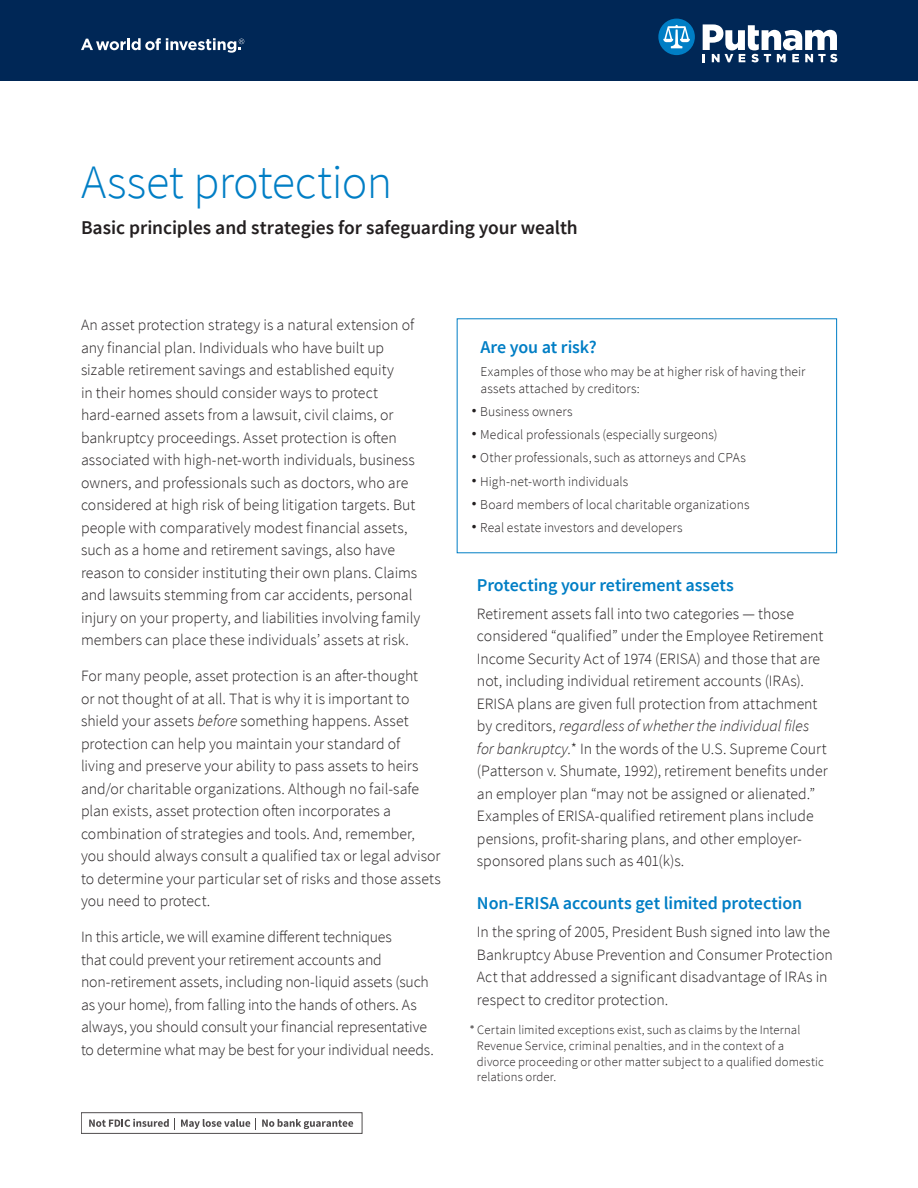
<style>
.page{position:relative;width:918px;height:1188px;background:#fff}
.page>*{position:absolute;margin:0;border:0;box-sizing:border-box;transform-origin:0 0}
.Headline{font:300 48px "Source Sans Pro";letter-spacing:-.01em;color:#007ec5}
.Headline_sub{font:600 19.5px "Source Sans Pro";letter-spacing:-.005em;color:#231f20}
.Subhead{font:600 18px "Source Sans Pro";letter-spacing:-.01em;color:#007ec5}
.Body{font:300 15.75px/22.5px "Source Sans Pro";letter-spacing:-.005em;color:#231f20}
.Table_text{font:300 13.5px/16.5px "Source Sans Pro";letter-spacing:.005em;color:#231f20}
.t1{font:300 12.75px/15.8px "Source Sans Pro";letter-spacing:.005em;color:#231f20}
.s1{font-style:italic}
</style>
<div class="page">
<svg style="left:89px;top:1118px;width:86px;height:12px"></svg>
<svg style="left:181px;top:1119px;width:69px;height:10px"></svg>
<svg style="left:262px;top:1119px;width:91px;height:11px"></svg>
<div style="left:0;top:0;width:918px;height:81px;background:#002756"></div>
<svg style="left:658px;top:19px;width:37px;height:36px"></svg>
<svg style="left:703px;top:24px;width:134px;height:38px"></svg>
<svg style="left:81px;top:38px;width:163px;height:15px"></svg>
<p class="Headline" style="left:81px;top:153px;width:313px">Asset protection</p>
<p class="Headline_sub" style="left:81px;top:216px;width:498px">Basic principles and strategies for safeguarding your wealth</p>
<p class="Body" style="left:81px;top:314px;width:341px">An asset protection strategy is a natural extension of any financial plan. Individuals who have built up sizable retirement savings and established equity<br>in their homes should consider ways to protect hard-earned assets from a lawsuit, civil claims, or bankruptcy proceedings. Asset protection is often associated with high‑net‑worth individuals, business owners, and professionals such as doctors, who are considered at high risk of being litigation targets. But people with comparatively modest financial assets, such as a home and retirement savings, also have reason to consider instituting their own plans. Claims and lawsuits stemming from car accidents, personal injury on your property, and liabilities involving family members can place these individuals’ assets at risk.</p>
<p class="Body" style="left:81px;top:665px;width:361px">For many people, asset protection is an after-thought<br>or not thought of at all. That is why it is important to shield your assets <span class="s1">before</span> something happens. Asset protection can help you maintain your standard of<br>living and preserve your ability to pass assets to heirs and/or charitable organizations. Although no fail-safe plan exists, asset protection often incorporates a combination of strategies and tools. And, remember, you should always consult a qualified tax or legal advisor to determine your particular set of risks and those assets you need to protect.</p>
<p class="Body" style="left:81px;top:926px;width:354px">In this article, we will examine different techniques<br>that could prevent your retirement accounts and non-retirement assets, including non-liquid assets (such as your home), from falling into the hands of others. As always, you should consult your financial representative to determine what may be best for your individual needs.</p>
<p class="Subhead" style="left:480px;top:336px;width:118px">Are you at risk?</p>
<p class="Table_text" style="left:480px;top:364px;width:327px">Examples of those who may be at higher risk of having their assets attached by creditors:</p>
<p class="Table_text" style="left:480px;top:403px;width:94px">•Business owners</p>
<p class="Table_text" style="left:480px;top:427px;width:239px">•Medical professionals (especially surgeons)</p>
<p class="Table_text" style="left:480px;top:450px;width:267px">•Other professionals, such as attorneys and CPAs</p>
<p class="Table_text" style="left:480px;top:473px;width:150px">•High-net-worth individuals</p>
<p class="Table_text" style="left:480px;top:496px;width:271px">•Board members of local charitable organizations</p>
<p class="Table_text" style="left:480px;top:519px;width:204px">•Real estate investors and developers</p>
<p class="Subhead" style="left:477px;top:574px;width:258px">Protecting your retirement assets</p>
<p class="Body" style="left:477px;top:602px;width:352px">Retirement assets fall into two categories — those considered “qualified” under the Employee Retirement Income Security Act of 1974 (ERISA) and those that are not, including individual retirement accounts (IRAs).<br>ERISA plans are given full protection from attachment by creditors, <span class="s1">regardless of whether the individual files for bankruptcy.</span>* In the words of the U.S. Supreme Court (Patterson v. Shumate, 1992), retirement benefits under an employer plan “may not be assigned or alienated.” Examples of ERISA-qualified retirement plans include pensions, profit-sharing plans, and other employer&shy;sponsored plans such as 401(k)s.</p>
<p class="Subhead" style="left:477px;top:892px;width:327px">Non-ERISA accounts get limited protection</p>
<p class="Body" style="left:477px;top:921px;width:357px">In the spring of 2005, President Bush signed into law the Bankruptcy Abuse Prevention and Consumer Protection Act that addressed a significant disadvantage of IRAs in respect to creditor protection.</p>
<p class="t1" style="left:477px;top:1022px;width:349px">Certain limited exceptions exist, such as claims by the Internal Revenue Service, criminal penalties, and in the context of a divorce proceeding or other matter subject to a qualified domestic relations order.</p>
</div>
